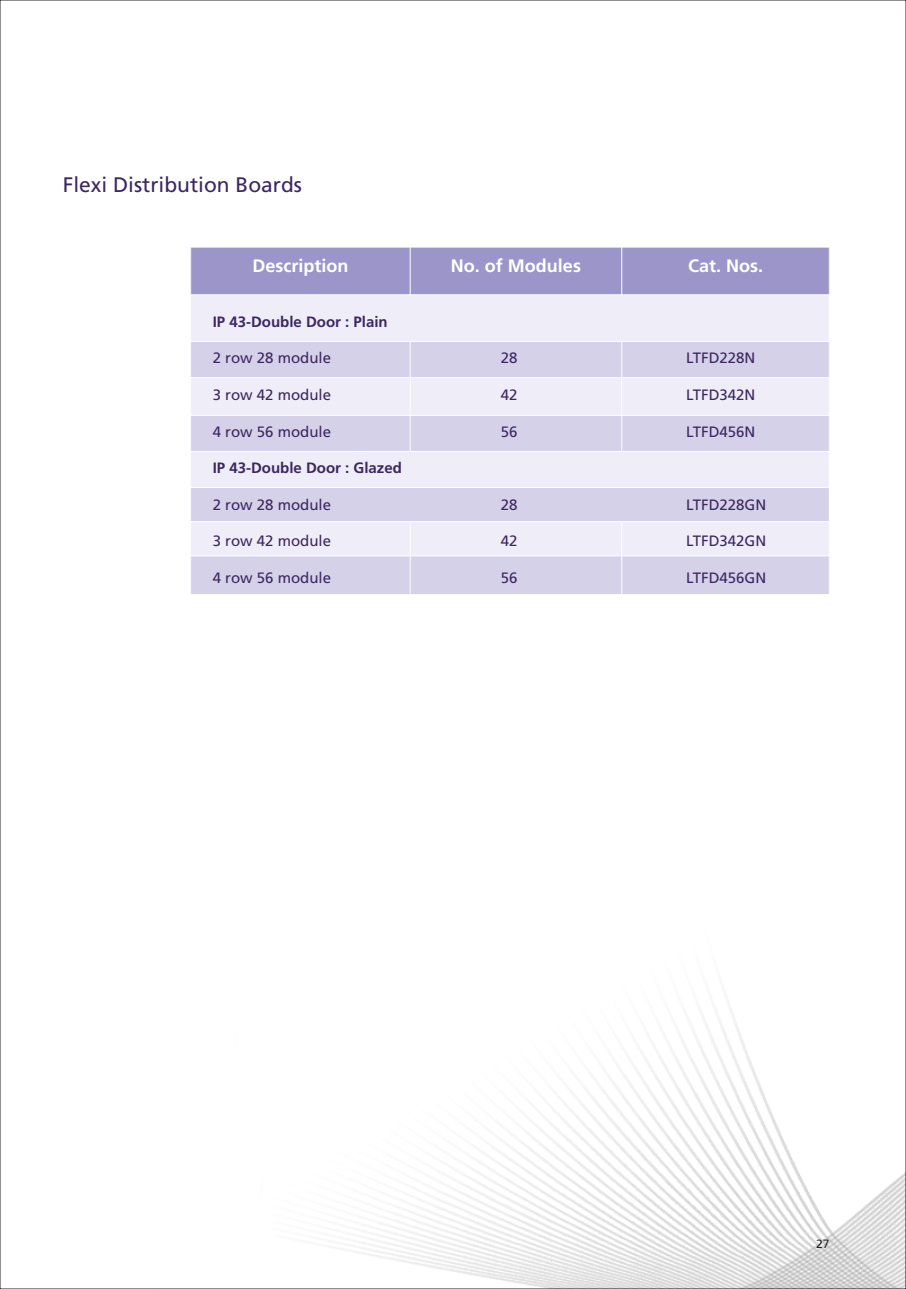
<style>
.page{position:relative;width:906px;height:1289px;background:#fff}
.page>*{position:absolute;margin:0;border:0;box-sizing:border-box;transform-origin:0 0}
.t1{font:21px "Frutiger LT Pro";color:#3d2761}
.t2{font:700 18px "Frutiger LT Pro";color:#fff}
.t3{font:15px "Frutiger LT Pro";color:#3d2761}
.t4{font:700 15px "Frutiger LT Pro";color:#3d2761}
.t5{font:12px "Frutiger LT Pro";color:#231f20}
</style>
<div class="page">
<img style="left:344px;top:891px;width:562px;height:397px">
<div style="left:191px;top:247px;width:219px;height:48px;background:#9b95c9"></div>
<div style="left:410px;top:247px;width:212px;height:48px;background:#9b95c9"></div>
<div style="left:622px;top:247px;width:207px;height:48px;background:#9b95c9"></div>
<div style="left:191px;top:295px;width:638px;height:46px;background:#efedf7"></div>
<div style="left:191px;top:341px;width:219px;height:36px;background:#d4d1e9"></div>
<div style="left:410px;top:341px;width:212px;height:36px;background:#d4d1e9"></div>
<div style="left:622px;top:341px;width:207px;height:36px;background:#d4d1e9"></div>
<div style="left:191px;top:377px;width:219px;height:38px;background:#efedf7"></div>
<div style="left:410px;top:377px;width:212px;height:38px;background:#efedf7"></div>
<div style="left:622px;top:377px;width:207px;height:38px;background:#efedf7"></div>
<div style="left:191px;top:415px;width:219px;height:36px;background:#d4d1e9"></div>
<div style="left:410px;top:415px;width:212px;height:36px;background:#d4d1e9"></div>
<div style="left:622px;top:415px;width:207px;height:36px;background:#d4d1e9"></div>
<div style="left:191px;top:451px;width:638px;height:36px;background:#efedf7"></div>
<div style="left:191px;top:487px;width:638px;height:34px;background:#d4d1e9"></div>
<div style="left:191px;top:521px;width:219px;height:35px;background:#efedf7"></div>
<div style="left:410px;top:521px;width:212px;height:35px;background:#efedf7"></div>
<div style="left:622px;top:521px;width:207px;height:35px;background:#efedf7"></div>
<div style="left:191px;top:556px;width:219px;height:38px;background:#d4d1e9"></div>
<div style="left:410px;top:556px;width:212px;height:38px;background:#d4d1e9"></div>
<div style="left:622px;top:556px;width:207px;height:38px;background:#d4d1e9"></div>
<hr style="left:410px;top:521px;width:1px;height:74px;background:#fff">
<hr style="left:410px;top:341px;width:1px;height:111px;background:#fff">
<hr style="left:410px;top:247px;width:1px;height:48px;background:#fff">
<hr style="left:621px;top:521px;width:1px;height:74px;background:#fff">
<hr style="left:621px;top:341px;width:1px;height:111px;background:#fff">
<hr style="left:621px;top:247px;width:1px;height:48px;background:#fff">
<hr style="left:190px;top:555px;width:639px;height:1px;background:#fff">
<hr style="left:190px;top:521px;width:639px;height:1px;background:#fff">
<hr style="left:190px;top:487px;width:639px;height:1px;background:#fff">
<hr style="left:190px;top:451px;width:639px;height:1px;background:#fff">
<hr style="left:190px;top:415px;width:639px;height:1px;background:#fff">
<hr style="left:190px;top:377px;width:639px;height:1px;background:#fff">
<hr style="left:190px;top:341px;width:639px;height:1px;background:#fff">
<hr style="left:190px;top:294px;width:639px;height:1px;background:#fff">
<hr style="left:190px;top:247px;width:639px;height:1px;background:#fff">
<h1 class="t1" style="left:63px;top:176px;width:241px">Flexi Distribution Boards</h1>
<p class="t2" style="left:252px;top:259px;width:97px">Description</p>
<p class="t2" style="left:451px;top:259px;width:131px">No. of Modules</p>
<p class="t2" style="left:688px;top:259px;width:77px">Cat. Nos.</p>
<p class="t4" style="left:213px;top:315px;width:177px">IP 43-Double Door : Plain</p>
<p class="t3" style="left:213px;top:352px;width:120px">2 row 28 module</p>
<p class="t3" style="left:501px;top:352px;width:18px">28</p>
<p class="t3" style="left:686px;top:352px;width:71px">LTFD228N</p>
<p class="t3" style="left:213px;top:388px;width:120px">3 row 42 module</p>
<p class="t3" style="left:501px;top:388px;width:18px">42</p>
<p class="t3" style="left:686px;top:388px;width:71px">LTFD342N</p>
<p class="t3" style="left:213px;top:425px;width:120px">4 row 56 module</p>
<p class="t3" style="left:501px;top:425px;width:18px">56</p>
<p class="t3" style="left:686px;top:425px;width:71px">LTFD456N</p>
<p class="t4" style="left:213px;top:462px;width:191px">IP 43-Double Door : Glazed</p>
<p class="t3" style="left:213px;top:498px;width:120px">2 row 28 module</p>
<p class="t3" style="left:501px;top:498px;width:18px">28</p>
<p class="t3" style="left:686px;top:498px;width:82px">LTFD228GN</p>
<p class="t3" style="left:213px;top:535px;width:120px">3 row 42 module</p>
<p class="t3" style="left:501px;top:535px;width:18px">42</p>
<p class="t3" style="left:686px;top:535px;width:82px">LTFD342GN</p>
<p class="t3" style="left:213px;top:572px;width:120px">4 row 56 module</p>
<p class="t3" style="left:501px;top:572px;width:18px">56</p>
<p class="t3" style="left:686px;top:572px;width:82px">LTFD456GN</p>
<p class="t5" style="left:816px;top:1239px;width:15px">27</p>
</div>
